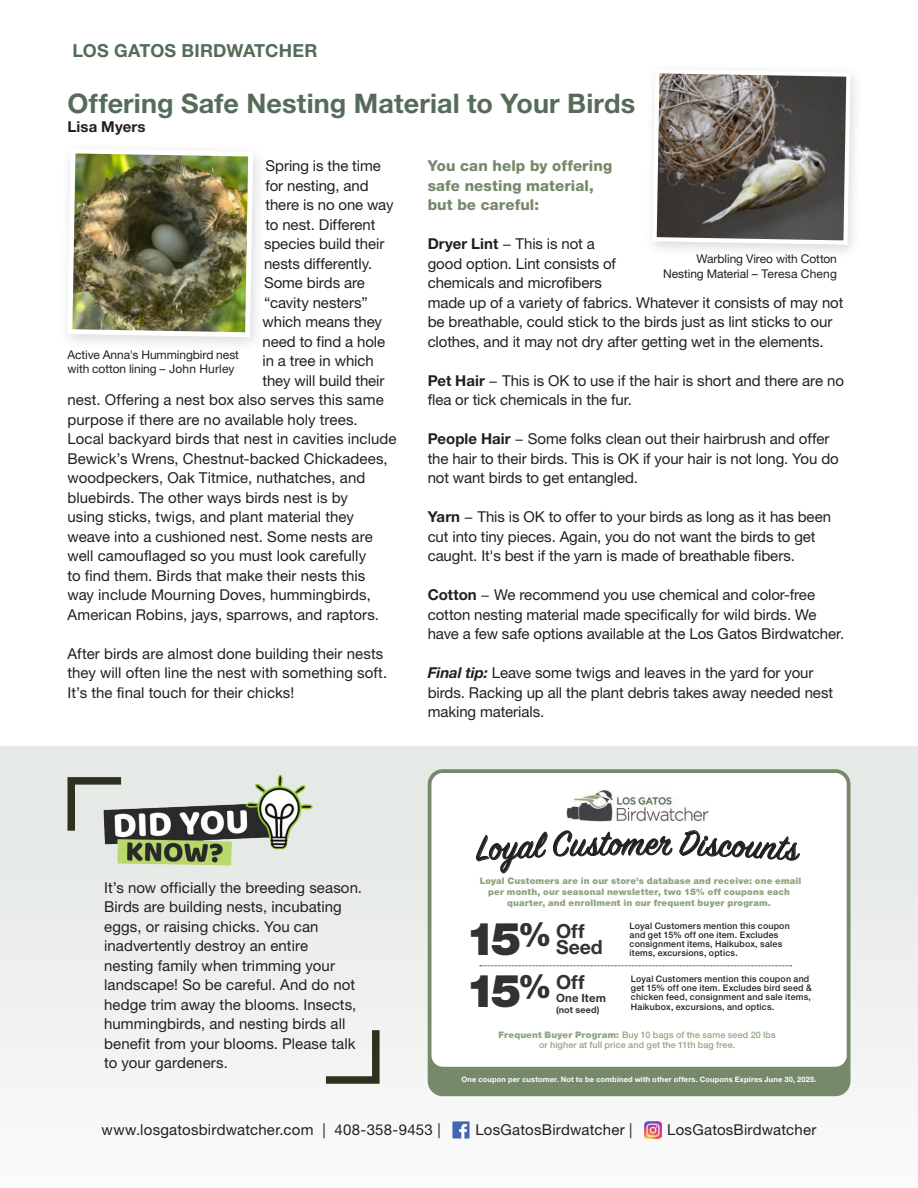
<style>
.page{position:relative;width:918px;height:1188px;background:#fff}
.page>*{position:absolute;margin:0;border:0;box-sizing:border-box;transform-origin:0 0}
.t1{font:900 45.45px "Helvetica Neue LT Std";color:#323232}
.t2{font:39px "Sign Painter House Script";color:#231f20}
.t3{font:700 27px "Helvetica Neue LT Std";letter-spacing:.005em;color:#546c58}
.t4{font:700 19.5px/16.6px "Helvetica Neue LT Std";letter-spacing:.005em;color:#323232}
.t5{font:700 18px "Helvetica Neue LT Std";letter-spacing:.01em;color:#546c58}
.body{font:15px/19.5px "Helvetica Neue LT Std";color:#231f20}
.body-2{font:800 15px/19.5px "Helvetica Neue LT Std";letter-spacing:.01em;color:#76896a}
.t6{font:700 15px "Helvetica Neue LT Std";letter-spacing:.01em;color:#231f20}
.body-3{font:12px/14.4px "Helvetica Neue LT Std";letter-spacing:-.005em;color:#231f20;text-align:right}
.t7{font:700 11.4px "Helvetica Neue LT Std";letter-spacing:.015em;color:#323232}
.body-4{font:500 9px/9.1px "Helvetica Neue LT Std";letter-spacing:.025em;color:#231f20}
.t8{font:900 9px "Helvetica Neue LT Std";letter-spacing:.015em;color:#8fa580}
.t9{font:500 9px/10.8px "Helvetica Neue LT Std";letter-spacing:.015em;color:#8fa580;text-align:center}
.t10{font:700 9px "Helvetica Neue LT Std";letter-spacing:.02em;color:#323232}
.t11{font:700 7.5px "Helvetica Neue LT Std";letter-spacing:.02em;color:#fff}
.s1{font-weight:700}
.s2{font-weight:700;font-style:italic}
.s3{font-weight:900}
</style>
<div class="page">
<div style="left:0;top:746px;width:918px;height:442px;background:#f0f2f0"></div>
<div style="left:430px;top:1047px;width:419px;height:47px;background:#76896a;border-radius:13px"></div>
<div style="left:428px;top:1045px;width:422px;height:51px;border:4px solid #76896a;border-radius:13px"></div>
<div style="left:430px;top:771px;width:419px;height:298px;background:#fff;border-radius:13px"></div>
<div style="left:428px;top:769px;width:422px;height:302px;border:4px solid #76896a;border-radius:13px"></div>
<svg style="left:480px;top:965px;width:312px;height:1px"></svg>
<img style="left:567px;top:790px;width:141px;height:31px">
<img style="left:104px;top:774px;width:210px;height:92px">
<svg style="left:67px;top:774px;width:62px;height:64px"></svg>
<svg style="left:326px;top:1030px;width:54px;height:54px"></svg>
<svg style="left:452px;top:1121px;width:18px;height:18px"></svg>
<img style="left:645px;top:1121px;width:17px;height:17px">
<img style="left:67px;top:153px;width:189px;height:187px">
<div style="left:644px;top:62px;width:220px;height:198px;background:#231f20;opacity:.16"></div>
<svg style="left:650px;top:67px;width:203px;height:180px;background:#7a7570"></svg>
<p class="t5" style="left:72px;top:39px;width:247px">LOS GATOS BIRDWATCHER</p>
<p class="t3" style="left:68px;top:86px;width:569px">Offering Safe Nesting Material to Your Birds</p>
<p class="t6" style="left:68px;top:117px;width:80px">Lisa Myers</p>
<p class="body" style="left:266px;top:156px;width:117px">Spring is the time</p>
<p class="body" style="left:266px;top:175px;width:105px">for nesting, and</p>
<p class="body" style="left:266px;top:195px;width:130px">there is no one way</p>
<p class="body" style="left:266px;top:214px;width:112px">to nest. Different</p>
<p class="body" style="left:264px;top:234px;width:122px">species build their</p>
<p class="body" style="left:264px;top:253px;width:110px">nests differently.</p>
<p class="body" style="left:264px;top:273px;width:103px">Some birds are</p>
<p class="body" style="left:264px;top:292px;width:105px">“cavity nesters”</p>
<p class="body" style="left:262px;top:312px;width:121px">which means they</p>
<p class="body" style="left:262px;top:331px;width:124px">need to find a hole</p>
<p class="body" style="left:262px;top:351px;width:113px">in a tree in which</p>
<p class="body" style="left:262px;top:370px;width:124px">they will build their</p>
<p class="body" style="left:68px;top:390px;width:318px">nest. Offering a nest box also serves this same</p>
<p class="body" style="left:68px;top:409px;width:292px">purpose if there are no available holy trees.</p>
<p class="body" style="left:68px;top:429px;width:331px">Local backyard birds that nest in cavities include</p>
<p class="body" style="left:68px;top:448px;width:322px">Bewick’s Wrens, Chestnut-backed Chickadees,</p>
<p class="body" style="left:68px;top:468px;width:299px">woodpeckers, Oak Titmice, nuthatches, and</p>
<p class="body" style="left:68px;top:487px;width:282px">bluebirds. The other ways birds nest is by</p>
<p class="body" style="left:68px;top:507px;width:288px">using sticks, twigs, and plant material they</p>
<p class="body" style="left:68px;top:526px;width:307px">weave into a cushioned nest. Some nests are</p>
<p class="body" style="left:68px;top:546px;width:300px">well camouflaged so you must look carefully</p>
<p class="body" style="left:68px;top:565px;width:299px">to find them. Birds that make their nests this</p>
<p class="body" style="left:68px;top:585px;width:305px">way include Mourning Doves, hummingbirds,</p>
<p class="body" style="left:68px;top:604px;width:313px">American Robins, jays, sparrows, and raptors.</p>
<p class="body" style="left:68px;top:643px;width:321px">After birds are almost done building their nests they will often line the nest with something soft.<br>It’s the final touch for their chicks!</p>
<p class="body-2" style="left:428px;top:156px;width:186px">You can help by offering</p>
<p class="body-2" style="left:428px;top:175px;width:168px">safe nesting material, but be careful:</p>
<p class="body" style="left:428px;top:234px;width:417px"><span class="s1">Dryer Lint</span> − This is not a<br>good option. Lint consists of<br>chemicals and microfibers<br>made up of a variety of fabrics. Whatever it consists of may not be breathable, could stick to the birds just as lint sticks to our clothes, and it may not dry after getting wet in the elements.</p>
<p class="body" style="left:428px;top:370px;width:418px"><span class="s1">Pet Hair</span> − This is OK to use if the hair is short and there are no flea or tick chemicals in the fur.</p>
<p class="body" style="left:428px;top:429px;width:413px"><span class="s1">People Hair</span> − Some folks clean out their hairbrush and offer the hair to their birds. This is OK if your hair is not long. You do not want birds to get entangled.</p>
<p class="body" style="left:428px;top:507px;width:405px"><span class="s1">Yarn</span> − This is OK to offer to your birds as long as it has been cut into tiny pieces. Again, you do not want the birds to get caught. It's best if the yarn is made of breathable fibers.</p>
<p class="body" style="left:428px;top:585px;width:418px"><span class="s1">Cotton</span> − We recommend you use chemical and color-free cotton nesting material made specifically for wild birds. We have a few safe options available at the Los Gatos Birdwatcher.</p>
<p class="body" style="left:428px;top:663px;width:407px"><span class="s2">Final tip:</span> Leave some twigs and leaves in the yard for your birds. Racking up all the plant debris takes away needed nest making materials.</p>
<p class="body-3" style="left:663px;top:252px;width:175px">Warbling Vireo with Cotton<br>Nesting Material – Teresa Cheng</p>
<p class="body-3" style="left:68px;top:347px;width:173px;text-align:left">Active Anna's Hummingbird nest with cotton lining – John Hurley</p>
<p class="body" style="left:104px;top:877px;width:259px">It’s now officially the breeding season.<br>Birds are building nests, incubating eggs, or raising chicks. You can inadvertently destroy an entire<br>nesting family when trimming your landscape! So be careful. And do not hedge trim away the blooms. Insects, hummingbirds, and nesting birds all benefit from your blooms. Please talk to your gardeners.</p>
<h2 class="t2" style="left:609px;top:819px;width:63px">oe</h2>
<p class="t8" style="left:480px;top:876px;width:323px">Loyal Customers are in our store's database and receive: one email</p>
<p class="t8" style="left:488px;top:887px;width:303px">per month, our seasonal newsletter, two 15% off coupons each</p>
<p class="t8" style="left:507px;top:897px;width:265px">quarter, and enrollment in our frequent buyer program.</p>
<p class="t1" style="left:466px;top:912px;width:87px">15<sup>%</sup></p>
<p class="t1" style="left:466px;top:964px;width:87px">15<sup>%</sup></p>
<p class="body-4" style="left:630px;top:921px;width:162px">Loyal Customers mention this coupon and get 15% off one item. Excludes consignment items, Haikubox, sales items, excursions, optics.</p>
<p class="body-4" style="left:631px;top:974px;width:182px">Loyal Customers mention this coupon and get 15% off one item. Excludes bird seed &amp; chicken feed, consignment and sale items, Haikubox, excursions, and optics.</p>
<p class="t4" style="left:556px;top:922px;width:48px">Off<br>Seed</p>
<p class="t4" style="left:556px;top:974px;width:30px">Off</p>
<p class="t7" style="left:556px;top:991px;width:52px">One Item</p>
<p class="t10" style="left:556px;top:1004px;width:45px">(not seed)</p>
<p class="t9" style="left:499px;top:1029px;width:279px"><span class="s3">Frequent Buyer Program:</span> Buy 10 bags of the same seed 20 lbs or higher at full price and get the 11th bag free.</p>
<p class="t11" style="left:461px;top:1075px;width:357px">One coupon per customer. Not to be combined with other offers. Coupons Expires June 30, 2025.</p>
<p class="body" style="left:101px;top:1120px;width:341px">www.losgatosbirdwatcher.com | 408-358-9453 |</p>
<p class="body" style="left:475px;top:1120px;width:159px">LosGatosBirdwatcher |</p>
<p class="body" style="left:667px;top:1120px;width:151px">LosGatosBirdwatcher</p>
</div>
